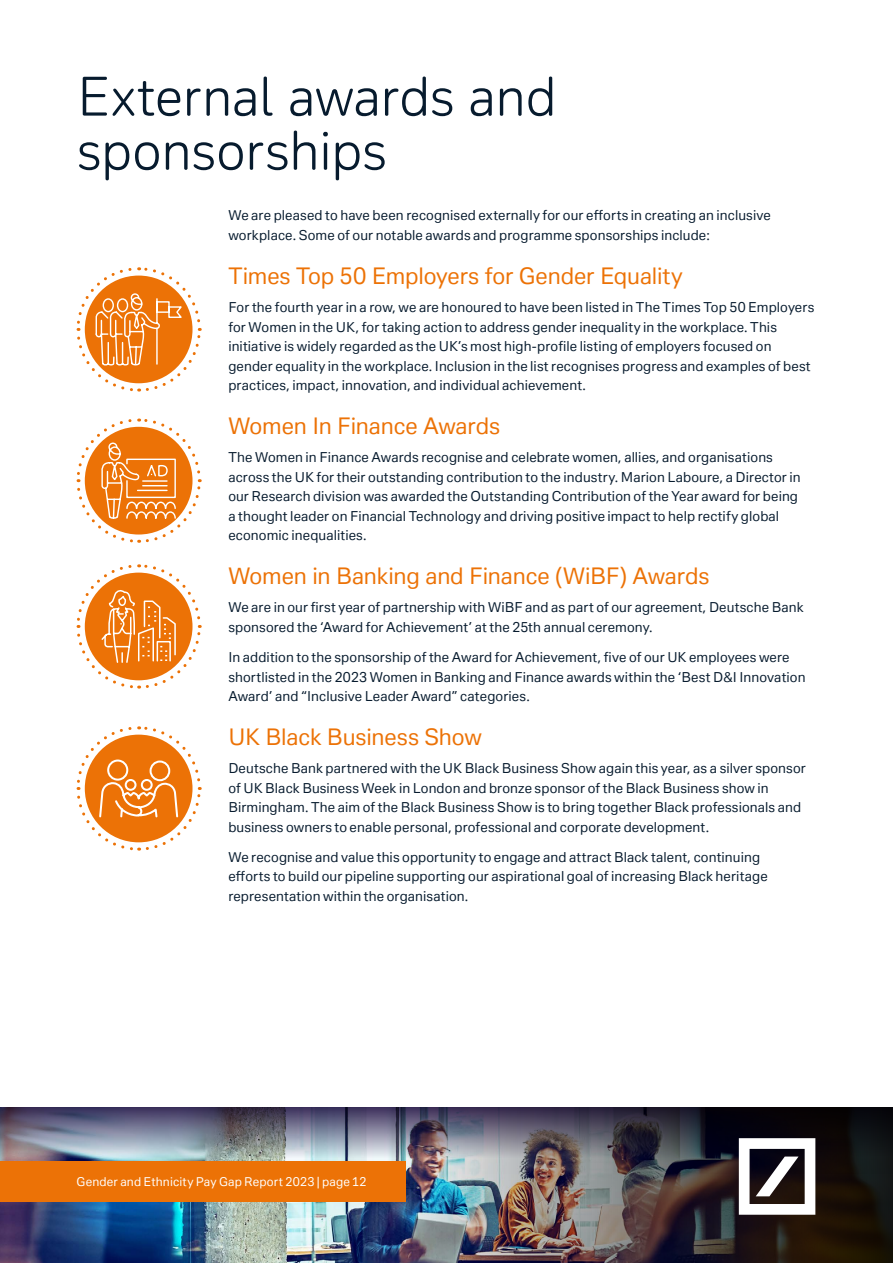
<style>
.page{position:relative;width:893px;height:1263px;background:#fff}
.page>*{position:absolute;margin:0;border:0;box-sizing:border-box;transform-origin:0 0}
.t1{font:52.5px/54px "Deutsche Bank Display";letter-spacing:-.015em;color:#071b2e}
.t2{font:22.5px "Deutsche Bank Text";letter-spacing:-.005em;color:#ec7206}
.t3{font:13.5px/19.5px "Deutsche Bank Text";letter-spacing:.01em;color:#071b2e}
.t4{font:12px "Deutsche Bank Text";letter-spacing:.015em;color:#fff}
</style>
<div class="page">
<img style="left:0;top:1202px;width:236px;height:61px">
<img style="left:236px;top:1173px;width:657px;height:90px">
<img style="left:0;top:1107px;width:893px;height:66px">
<svg style="left:739px;top:1138px;width:76px;height:77px"></svg>
<div style="left:0;top:1161px;width:405px;height:41px;background:#ec7206"></div>
<svg style="left:76px;top:418px;width:126px;height:125px"></svg>
<svg style="left:76px;top:267px;width:126px;height:125px"></svg>
<svg style="left:76px;top:564px;width:126px;height:125px"></svg>
<svg style="left:76px;top:726px;width:126px;height:125px"></svg>
<h1 class="t1" style="left:77px;top:69px;width:482px">External awards and sponsorships</h1>
<p class="t3" style="left:228px;top:206px;width:544px">We are pleased to have been recognised externally for our efforts in creating an inclusive workplace. Some of our notable awards and programme sponsorships include:</p>
<h2 class="t2" style="left:228px;top:262px;width:456px">Times Top 50 Employers for Gender Equality</h2>
<p class="t3" style="left:228px;top:297px;width:587px">For the fourth year in a row, we are honoured to have been listed in The Times Top 50 Employers for Women in the UK, for taking action to address gender inequality in the workplace. This initiative is widely regarded as the UK’s most high-profile listing of employers focused on gender equality in the workplace. Inclusion in the list recognises progress and examples of best practices, impact, innovation, and individual achievement.</p>
<h2 class="t2" style="left:228px;top:412px;width:273px">Women In Finance Awards</h2>
<p class="t3" style="left:228px;top:447px;width:574px">The Women in Finance Awards recognise and celebrate women, allies, and organisations across the UK for their outstanding contribution to the industry. Marion Laboure, a Director in our Research division was awarded the Outstanding Contribution of the Year award for being a thought leader on Financial Technology and driving positive impact to help rectify global economic inequalities.</p>
<h2 class="t2" style="left:228px;top:562px;width:483px">Women in Banking and Finance (WiBF) Awards</h2>
<p class="t3" style="left:228px;top:598px;width:577px">We are in our first year of partnership with WiBF and as part of our agreement, Deutsche Bank sponsored the ‘Award for Achievement’ at the 25th annual ceremony.</p>
<p class="t3" style="left:228px;top:647px;width:579px">In addition to the sponsorship of the Award for Achievement, five of our UK employees were shortlisted in the 2023 Women in Banking and Finance awards within the ‘Best D&amp;I Innovation<br>Award’ and “Inclusive Leader Award” categories.</p>
<h2 class="t2" style="left:228px;top:723px;width:255px">UK Black Business Show</h2>
<p class="t3" style="left:228px;top:758px;width:579px">Deutsche Bank partnered with the UK Black Business Show again this year, as a silver sponsor of UK Black Business Week in London and bronze sponsor of the Black Business show in Birmingham. The aim of the Black Business Show is to bring together Black professionals and business owners to enable personal, professional and corporate development.</p>
<p class="t3" style="left:228px;top:847px;width:541px">We recognise and value this opportunity to engage and attract Black talent, continuing efforts to build our pipeline supporting our aspirational goal of increasing Black heritage representation within the organisation.</p>
<p class="t4" style="left:77px;top:1174px;width:292px">Gender and Ethnicity Pay Gap Report 2023 | page 12</p>
</div>
